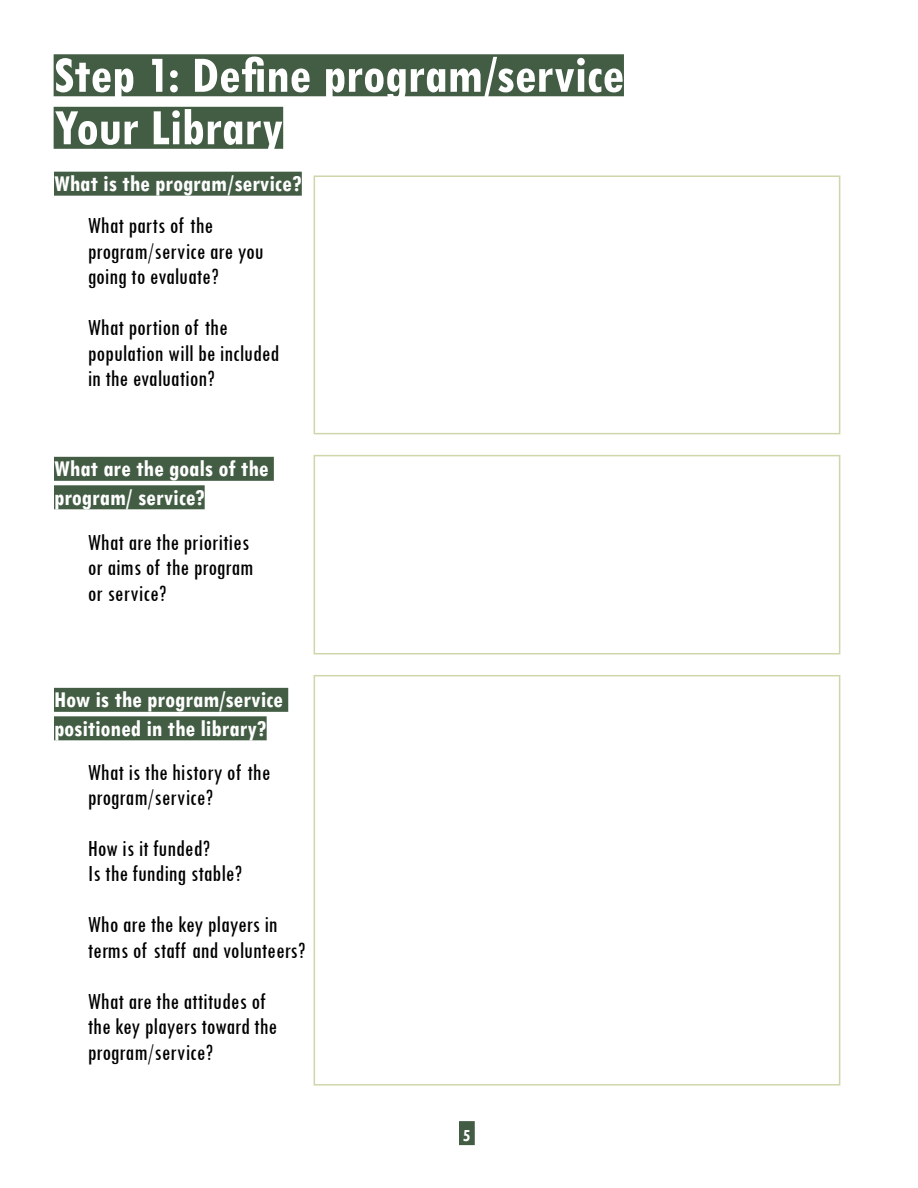
<style>
.page{position:relative;width:918px;height:1188px;background:#fff}
.page>*{position:absolute;margin:0;border:0;box-sizing:border-box;transform-origin:0 0}
.t1{font:700 condensed 54px/52.5px "Tw Cen";letter-spacing:-.005em;color:#fff}
.t2{font:condensed 24px/25.5px "Tw Cen";color:#000}
.t3{font:700 condensed 24px/28.5px "Tw Cen";color:#fff}
.t4{font:700 condensed 18px "Tw Cen";color:#fff}
</style>
<div class="page">
<div style="left:54px;top:54px;width:570px;height:42px;background:#435d44"></div>
<div style="left:54px;top:107px;width:229px;height:42px;background:#435d44"></div>
<div style="left:459px;top:1121px;width:16px;height:24px;background:#435d44"></div>
<div style="left:54px;top:172px;width:248px;height:24px;background:#435d44"></div>
<div style="left:54px;top:457px;width:220px;height:24px;background:#435d44"></div>
<div style="left:54px;top:485px;width:151px;height:24px;background:#435d44"></div>
<div style="left:54px;top:688px;width:234px;height:24px;background:#435d44"></div>
<div style="left:54px;top:716px;width:213px;height:24px;background:#435d44"></div>
<div style="left:314px;top:176px;width:526px;height:258px;border:2px solid #cfd7aa"></div>
<div style="left:314px;top:455px;width:526px;height:199px;border:2px solid #cfd7aa"></div>
<div style="left:314px;top:675px;width:526px;height:411px;border:2px solid #cfd7aa"></div>
<h1 class="t1" style="left:54px;top:47px;width:572px">Step 1: Define program/service<br>Your Library</h1>
<p class="t3" style="left:54px;top:169px;width:249px">What is the program/service?</p>
<p class="t2" style="left:88px;top:212px;width:177px">What parts of the program/service are you going to evaluate?</p>
<p class="t2" style="left:88px;top:314px;width:193px">What portion of the population will be included in the evaluation?</p>
<p class="t3" style="left:54px;top:454px;width:216px">What are the goals of the program/ service?</p>
<p class="t2" style="left:88px;top:529px;width:167px">What are the priorities or aims of the program or service?</p>
<p class="t3" style="left:54px;top:685px;width:230px">How is the program/service positioned in the library?</p>
<p class="t2" style="left:88px;top:759px;width:184px">What is the history of the program/service?</p>
<p class="t2" style="left:88px;top:835px;width:156px">How is it funded?<br>Is the funding stable?</p>
<p class="t2" style="left:88px;top:912px;width:219px">Who are the key players in terms of staff and volunteers?</p>
<p class="t2" style="left:88px;top:988px;width:191px">What are the attitudes of the key players toward the program/service?</p>
<p class="t4" style="left:463px;top:1124px;width:9px">5</p>
</div>
